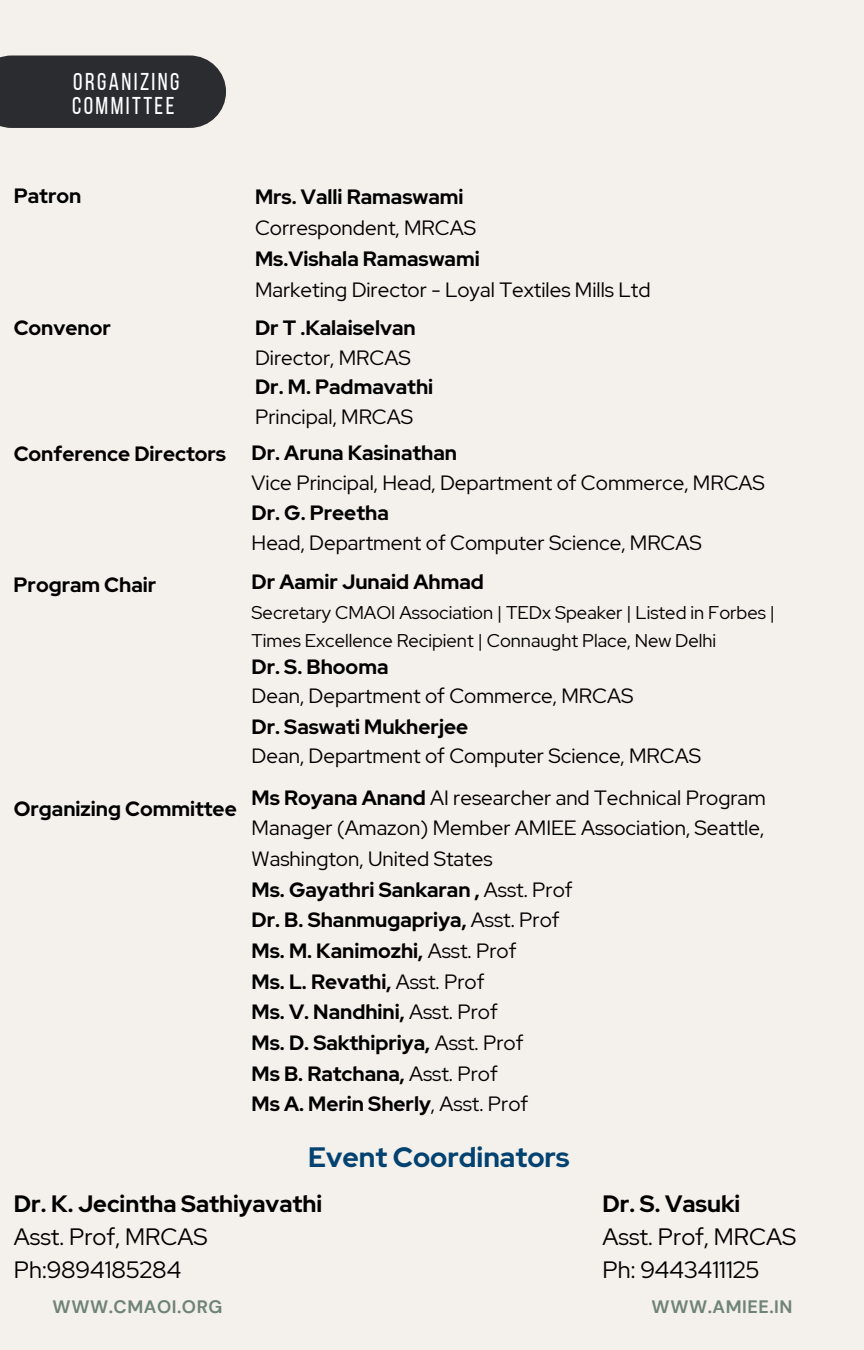
<style>
.page{position:relative;width:864px;height:1350px;background:#f4f0eb}
.page>*{position:absolute;margin:0;border:0;box-sizing:border-box;transform-origin:0 0}
.t1{font:700 27.9px "Red Hat Display";color:#024271}
.t2{font:24.3px/23.6px "Bebas Neue";letter-spacing:.1em;color:#fff}
.t3{font:23.62px/33.1px "Red Hat Display";color:#000}
.t4{font:20.7px/30.6px "Red Hat Display";color:#000}
.t5{font:700 20.7px/29.5px "Red Hat Display";color:#000}
.t6{font:18.45px/27.7px "Red Hat Display";color:#000}
.t7{font:700 18px "DM Sans";letter-spacing:.03em;color:#6f8377}
.s1{font-weight:700}
.s2{font-weight:400}
</style>
<div class="page">
<div style="left:0;top:56px;width:226px;height:72px;background:#2b2c30"></div>
<h4 class="t2" style="left:72px;top:72px;width:109px">ORGANIZING<br>COMMITTEE</h4>
<h5 class="t5" style="left:14px;top:181px;width:69px">Patron</h5>
<h5 class="t5" style="left:14px;top:313px;width:99px">Convenor</h5>
<h3 class="t5" style="left:14px;top:439px;width:214px">Conference Directors</h3>
<h5 class="t5" style="left:14px;top:569px;width:144px">Program Chair</h5>
<h1 class="t5" style="left:14px;top:794px;width:225px">Organizing Committee</h1>
<h3 class="t4" style="left:255px;top:181px;width:397px"><span class="s1">Mrs. Valli Ramaswami<br></span>Correspondent, MRCAS<br><span class="s1">Ms.Vishala Ramaswami<br></span>Marketing Director - Loyal Textiles Mills Ltd</h3>
<h3 class="t5" style="left:255px;top:313px;width:180px">Dr T .Kalaiselvan<br><span class="s2">Director, MRCAS<br></span>Dr. M. Padmavathi<br><span class="s2">Principal, MRCAS</span></h3>
<h4 class="t4" style="left:252px;top:437px;width:515px"><span class="s1">Dr. Aruna Kasinathan<br></span>Vice Principal, Head, Department of Commerce, MRCAS <span class="s1">Dr. G. Preetha<br></span>Head, Department of Computer Science, MRCAS</h4>
<h4 class="t5" style="left:252px;top:566px;width:234px">Dr Aamir Junaid Ahmad</h4>
<h4 class="t6" style="left:252px;top:599px;width:525px">Secretary CMAOI Association | TEDx Speaker | Listed in Forbes |<br>Times Excellence Recipient | Connaught Place, New Delhi</h4>
<h4 class="t4" style="left:252px;top:652px;width:451px;line-height:29.7px"><span class="s1">Dr. S. Bhooma<br></span>Dean, Department of Commerce, MRCAS<br><span class="s1">Dr. Saswati Mukherjee<br></span>Dean, Department of Computer Science, MRCAS</h4>
<h4 class="t4" style="left:252px;top:782px;width:516px"><span class="s1">Ms Royana Anand</span> AI researcher and Technical Program Manager (Amazon) Member AMIEE Association, Seattle, Washington, United States<br><span class="s1">Ms. Gayathri Sankaran ,</span> Asst. Prof<br><span class="s1">Dr. B. Shanmugapriya,</span> Asst. Prof<br><span class="s1">Ms. M. Kanimozhi,</span> Asst. Prof<br><span class="s1">Ms. L. Revathi,</span> Asst. Prof<br><span class="s1">Ms. V. Nandhini,</span> Asst. Prof<br><span class="s1">Ms. D. Sakthipriya,</span> Asst. Prof</h4>
<h4 class="t5" style="left:252px;top:1058px;width:278px;line-height:30.6px">Ms B. Ratchana, <span class="s2">Asst. Prof<br></span>Ms A. Merin Sherly<span class="s2">, Asst. Prof</span></h4>
<h4 class="t1" style="left:308px;top:1139px;width:263px">Event Coordinators</h4>
<p class="t3" style="left:14px;top:1187px;width:310px"><span class="s1">Dr. K. Jecintha Sathiyavathi<br></span>Asst. Prof, MRCAS<br>Ph:9894185284</p>
<p class="t3" style="left:603px;top:1187px;width:195px"><span class="s1">Dr. S. Vasuki<br></span>Asst. Prof, MRCAS<br>Ph: 9443411125</p>
<p class="t7" style="left:652px;top:1295px;width:142px">WWW.AMIEE.IN</p>
<h2 class="t7" style="left:53px;top:1295px;width:171px">WWW.CMAOI.ORG</h2>
</div>
